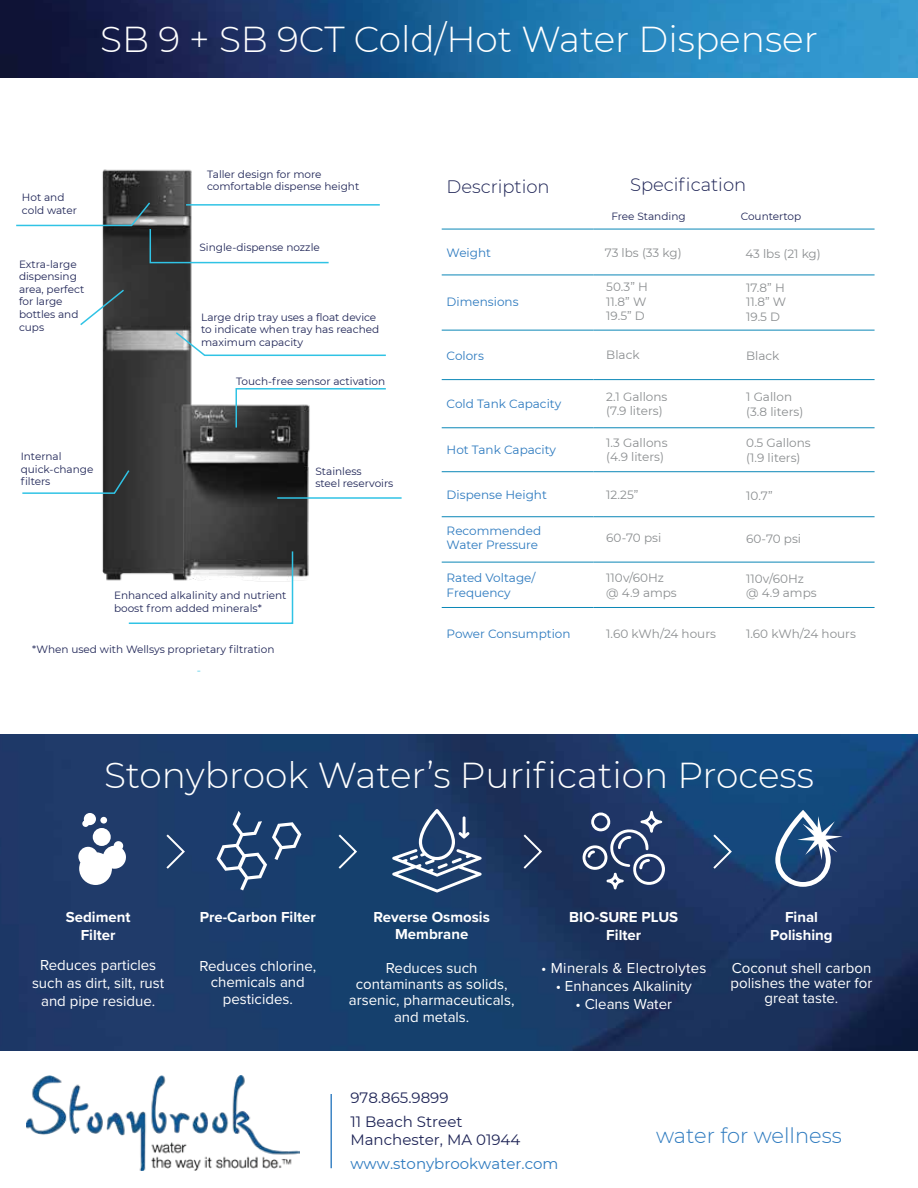
<style>
.page{position:relative;width:918px;height:1188px;background:#fff}
.page>*{position:absolute;margin:0;border:0;box-sizing:border-box;transform-origin:0 0}
.t1{font:300 36px "Montserrat";color:#fff}
.t2{font:300 21px "Montserrat";color:#2d7abf}
.t3{font:300 18px "Montserrat";color:#1e2456}
.t4{font:15px/16.2px "Proxima Nova";color:#fff;text-align:center}
.t5{font:700 15px/18px "Proxima Nova";color:#fff;text-align:center}
.t6{font:15px/24px "Montserrat";color:#1e2456}
.t7{font:15px "Montserrat";color:#2d7abf}
.t8{font:15px "Proxima Nova";letter-spacing:.02em;color:#fff}
.t9{font:12px/14.4px "Montserrat";color:#8b8e90}
.t10{font:12px/14.4px "Montserrat";color:#2d7abf}
.t11{font:300 12px "Proxima Nova";color:#30c3e5}
.t12{font:10.5px/12.6px "Montserrat";color:#1e2456}
</style>
<div class="page">
<img style="left:27px;top:1076px;width:272px;height:94px">
<svg style="left:331px;top:1094px;width:1px;height:74px"></svg>
<img style="left:0;top:0;width:918px;height:78px">
<img style="left:102px;top:169px;width:208px;height:412px">
<hr style="left:442px;top:229px;width:151px;height:1px;background:#0b87b7">
<hr style="left:593px;top:229px;width:282px;height:1px;background:#0b87b7">
<hr style="left:442px;top:275px;width:151px;height:1px;background:#0b87b7">
<hr style="left:593px;top:274px;width:282px;height:1px;background:#0b87b7">
<hr style="left:442px;top:330px;width:151px;height:1px;background:#0b87b7">
<hr style="left:593px;top:330px;width:282px;height:1px;background:#0b87b7">
<hr style="left:442px;top:379px;width:151px;height:1px;background:#0b87b7">
<hr style="left:593px;top:379px;width:282px;height:1px;background:#0b87b7">
<hr style="left:442px;top:427px;width:151px;height:1px;background:#0b87b7">
<hr style="left:593px;top:427px;width:282px;height:1px;background:#0b87b7">
<hr style="left:442px;top:471px;width:151px;height:1px;background:#0b87b7">
<hr style="left:593px;top:471px;width:282px;height:1px;background:#0b87b7">
<hr style="left:442px;top:562px;width:151px;height:1px;background:#0b87b7">
<hr style="left:593px;top:562px;width:282px;height:1px;background:#0b87b7">
<hr style="left:442px;top:607px;width:151px;height:1px;background:#0b87b7">
<hr style="left:593px;top:607px;width:282px;height:1px;background:#0b87b7">
<hr style="left:442px;top:516px;width:151px;height:1px;background:#0b87b7">
<hr style="left:593px;top:516px;width:282px;height:1px;background:#0b87b7">
<img style="left:0;top:735px;width:918px;height:315px">
<svg style="left:217px;top:811px;width:84px;height:79px;background:#3a5982"></svg>
<svg style="left:78px;top:841px;width:49px;height:44px"></svg>
<div style="left:93px;top:828px;width:18px;height:18px;background:#fff;border-radius:50%"></div>
<svg style="left:82px;top:813px;width:14px;height:14px"></svg>
<div style="left:100px;top:817px;width:7px;height:7px;background:#fff;border-radius:50%"></div>
<svg style="left:775px;top:810px;width:68px;height:77px"></svg>
<svg style="left:164px;top:832px;width:22px;height:39px"></svg>
<svg style="left:337px;top:832px;width:22px;height:39px"></svg>
<svg style="left:521px;top:832px;width:22px;height:39px"></svg>
<svg style="left:711px;top:832px;width:22px;height:39px"></svg>
<svg style="left:392px;top:809px;width:90px;height:84px;background:#456186"></svg>
<svg style="left:583px;top:811px;width:82px;height:78px;background:#485a7f"></svg>
<hr style="left:186px;top:204px;width:194px;height:2px;background:#30c3e5">
<svg style="left:16px;top:201px;width:314px;height:63px"></svg>
<svg style="left:22px;top:469px;width:109px;height:26px"></svg>
<svg style="left:235px;top:387px;width:151px;height:42px"></svg>
<svg style="left:127px;top:550px;width:167px;height:74px"></svg>
<hr style="left:277px;top:497px;width:125px;height:2px;background:#30c3e5">
<svg style="left:80px;top:288px;width:46px;height:39px"></svg>
<svg style="left:174px;top:331px;width:212px;height:26px"></svg>
<h1 class="t1" style="left:100px;top:15px;width:719px">SB 9 + SB 9CT Cold/Hot Water Dispenser</h1>
<p class="t12" style="left:22px;top:191px;width:56px">Hot and cold water</p>
<p class="t12" style="left:19px;top:257px;width:67px">Extra-large dispensing area, perfect for large bottles and cups</p>
<p class="t12" style="left:21px;top:450px;width:74px">Internal quick-change filters</p>
<p class="t12" style="left:207px;top:167px;width:154px">Taller design for more comfortable dispense height</p>
<p class="t12" style="left:199px;top:241px;width:122px">Single-dispense nozzle</p>
<p class="t12" style="left:201px;top:310px;width:180px">Large drip tray uses a float device to indicate when tray has reached maximum capacity</p>
<p class="t12" style="left:236px;top:375px;width:150px">Touch-free sensor activation</p>
<p class="t12" style="left:315px;top:464px;width:79px">Stainless<br>steel reservoirs</p>
<p class="t12" style="left:114px;top:589px;width:174px">Enhanced alkalinity and nutrient boost from added minerals*</p>
<h3 class="t3" style="left:447px;top:174px;width:105px">Description</h3>
<h3 class="t3" style="left:630px;top:173px;width:118px">Specification</h3>
<p class="t12" style="left:611px;top:209px;width:76px">Free Standing</p>
<p class="t12" style="left:741px;top:209px;width:62px">Countertop</p>
<p class="t10" style="left:447px;top:245px;width:46px">Weight</p>
<p class="t10" style="left:447px;top:294px;width:73px">Dimensions</p>
<p class="t9" style="left:605px;top:245px;width:78px">73 lbs (33 kg)</p>
<p class="t9" style="left:606px;top:279px;width:43px">50.3” H<br>11.8” W<br>19.5” D</p>
<p class="t9" style="left:606px;top:348px;width:35px">Black</p>
<p class="t9" style="left:606px;top:389px;width:63px">2.1 Gallons (7.9 liters)</p>
<p class="t9" style="left:606px;top:435px;width:63px">1.3 Gallons (4.9 liters)</p>
<p class="t9" style="left:606px;top:487px;width:34px">12.25”</p>
<p class="t9" style="left:606px;top:530px;width:56px">60-70 psi</p>
<p class="t9" style="left:606px;top:570px;width:72px">110v/60Hz @ 4.9 amps</p>
<p class="t9" style="left:606px;top:626px;width:111px">1.60 kWh/24 hours</p>
<p class="t9" style="left:745px;top:246px;width:77px">43 lbs (21 kg)</p>
<p class="t9" style="left:746px;top:280px;width:42px">17.8” H<br>11.8” W<br>19.5 D</p>
<p class="t9" style="left:746px;top:348px;width:35px">Black</p>
<p class="t9" style="left:746px;top:390px;width:59px">1 Gallon (3.8 liters)</p>
<p class="t9" style="left:746px;top:436px;width:66px">0.5 Gallons (1.9 liters)</p>
<p class="t9" style="left:746px;top:488px;width:28px">10.7”</p>
<p class="t9" style="left:746px;top:531px;width:56px">60-70 psi</p>
<p class="t9" style="left:746px;top:571px;width:72px">110v/60Hz @ 4.9 amps</p>
<p class="t9" style="left:746px;top:626px;width:111px">1.60 kWh/24 hours</p>
<p class="t10" style="left:447px;top:348px;width:39px">Colors</p>
<p class="t10" style="left:447px;top:396px;width:116px">Cold Tank Capacity</p>
<p class="t10" style="left:447px;top:442px;width:111px">Hot Tank Capacity</p>
<p class="t10" style="left:447px;top:487px;width:102px">Dispense Height</p>
<p class="t10" style="left:447px;top:523px;width:96px">Recommended<br>Water Pressure</p>
<p class="t10" style="left:447px;top:571px;width:90px">Rated Voltage/<br>Frequency</p>
<p class="t10" style="left:447px;top:626px;width:125px">Power Consumption</p>
<p class="t12" style="left:32px;top:643px;width:244px">*When used with Wellsys proprietary filtration</p>
<p class="t11" style="left:197px;top:661px;width:5px">-</p>
<h1 class="t1" style="left:104px;top:751px;width:711px">Stonybrook Water’s Purification Process</h1>
<h3 class="t5" style="left:66px;top:908px;width:66px">Sediment<br>Filter</h3>
<h3 class="t4" style="left:32px;top:955px;width:134px;line-height:18px">Reduces particles such as dirt, silt, rust and pipe residue.</h3>
<h3 class="t5" style="left:200px;top:908px;width:118px">Pre-Carbon Filter</h3>
<h3 class="t4" style="left:199px;top:957px;width:118px">Reduces chlorine, chemicals and pesticides.</h3>
<h3 class="t5" style="left:374px;top:908px;width:118px;line-height:16.8px">Reverse Osmosis<br>Membrane</h3>
<h3 class="t4" style="left:349px;top:959px;width:167px">Reduces such contaminants as solids, arsenic, pharmaceuticals, and metals.</h3>
<h3 class="t5" style="left:569px;top:908px;width:110px">BIO-SURE PLUS<br>Filter</h3>
<h3 class="t8" style="left:541px;top:957px;width:167px">• Minerals &amp; Electrolytes</h3>
<h3 class="t4" style="left:556px;top:977px;width:138px">• Enhances Alkalinity</h3>
<h3 class="t4" style="left:576px;top:995px;width:98px">• Cleans Water</h3>
<h3 class="t5" style="left:770px;top:908px;width:64px">Final<br>Polishing</h3>
<h3 class="t4" style="left:731px;top:960px;width:143px;line-height:15px">Coconut shell carbon polishes the water for great taste.</h3>
<h3 class="t6" style="left:350px;top:1085px;width:114px">978.865.9899<br>11 Beach Street</h3>
<h3 class="t6" style="left:350px;top:1127px;width:171px">Manchester, MA 01944</h3>
<h3 class="t7" style="left:350px;top:1153px;width:210px">www.stonybrookwater.com</h3>
<h2 class="t2" style="left:656px;top:1121px;width:187px">water for wellness</h2>
</div>
